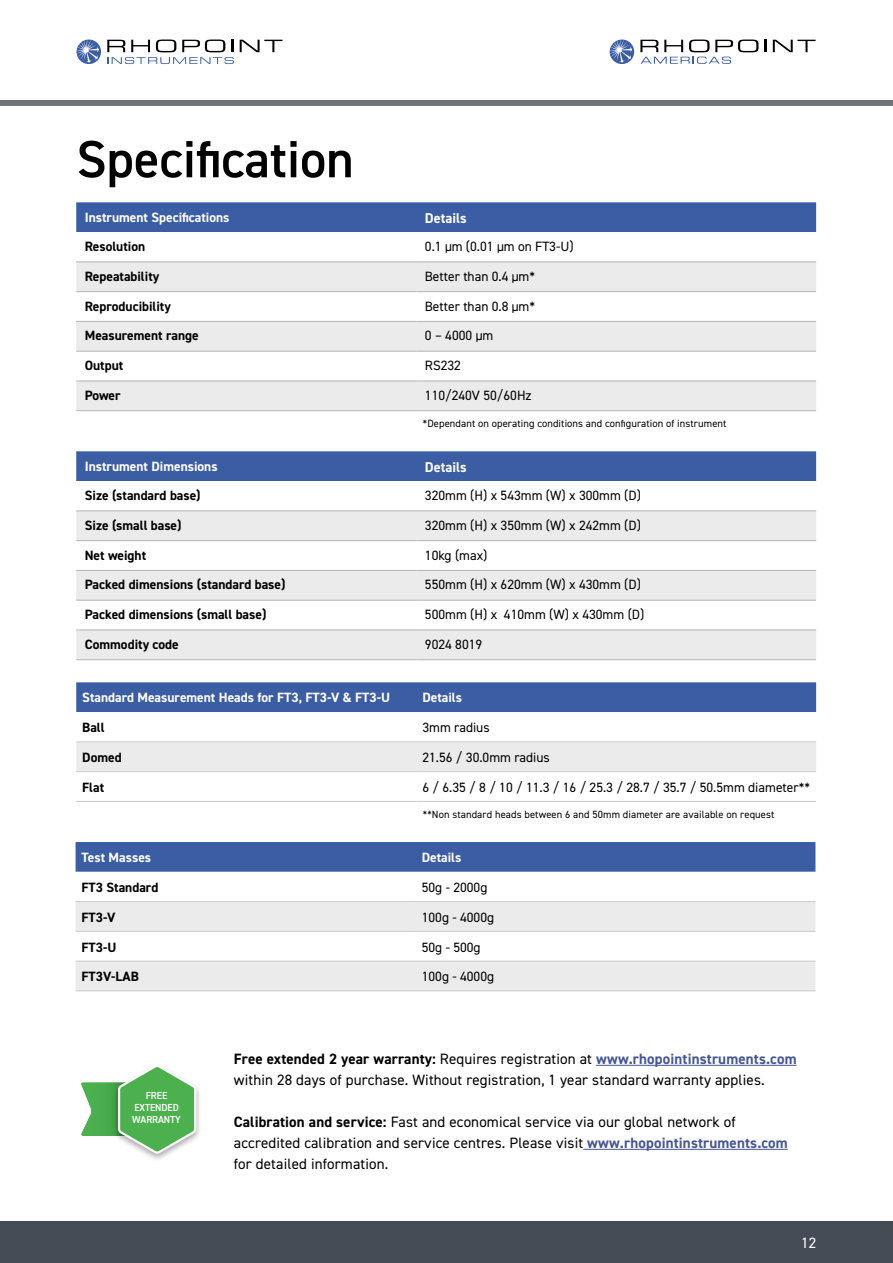
<style>
.page{position:relative;width:893px;height:1263px;background:#fff}
.page>*{position:absolute;margin:0;border:0;box-sizing:border-box;transform-origin:0 0}
.t1{font:600 52.5px "DIN2014";color:#000}
.t2{font:15px/21px "DIN2014";letter-spacing:.01em;color:#000}
.t3{font:15px "DIN2014";color:#fff}
.t4{font:700 14.25px "DIN2014";color:#fff}
.t5{font:13.5px "DIN2014";color:#000}
.t6{font:700 13.5px "DIN2014";color:#000}
.t7{font:700 13.5px "DIN2014";color:#fff}
.t8{font:10.5px "DIN2014";letter-spacing:.01em;color:#000}
.t9{font:600 10.2px/12.3px "DIN2014";letter-spacing:-.01em;color:#fff;text-align:center;scale:.96 1}
.s1{font-weight:700}
.s2{font-weight:700;color:#465792}
</style>
<div class="page">
<div style="left:0;top:100px;width:893px;height:6px;background:#70737a"></div>
<svg style="left:240px;top:40px;width:42px;height:12px"></svg>
<svg style="left:107px;top:40px;width:127px;height:24px"></svg>
<svg style="left:77px;top:40px;width:24px;height:24px"></svg>
<svg style="left:77px;top:40px;width:22px;height:23px"></svg>
<svg style="left:764px;top:40px;width:2px;height:12px"></svg>
<svg style="left:773px;top:40px;width:43px;height:12px"></svg>
<svg style="left:610px;top:40px;width:24px;height:24px"></svg>
<svg style="left:610px;top:40px;width:22px;height:23px"></svg>
<svg style="left:640px;top:40px;width:118px;height:24px"></svg>
<div style="left:0;top:1221px;width:893px;height:42px;background:#444d55"></div>
<hr style="left:596px;top:1065px;width:201px;height:1px;background:#465792">
<hr style="left:583px;top:1149px;width:205px;height:1px;background:#465792">
<div style="left:112px;top:1062px;width:90px;height:101px;background:#000;opacity:.35"></div>
<svg style="left:81px;top:1063px;width:116px;height:93px"></svg>
<div style="left:76px;top:202px;width:740px;height:30px;background:#3b5da3"></div>
<svg style="left:76px;top:262px;width:740px;height:148px;fill:#ebebeb"></svg>
<hr style="left:76px;top:261px;width:340px;height:1px;background:#b6b3b1">
<hr style="left:416px;top:261px;width:400px;height:1px;background:#b6b3b1">
<hr style="left:76px;top:291px;width:340px;height:1px;background:#b6b3b1">
<hr style="left:416px;top:291px;width:400px;height:1px;background:#b6b3b1">
<hr style="left:76px;top:321px;width:340px;height:1px;background:#b6b3b1">
<hr style="left:416px;top:321px;width:400px;height:1px;background:#b6b3b1">
<hr style="left:76px;top:351px;width:340px;height:1px;background:#b6b3b1">
<hr style="left:416px;top:351px;width:400px;height:1px;background:#b6b3b1">
<hr style="left:76px;top:381px;width:340px;height:1px;background:#b6b3b1">
<hr style="left:416px;top:381px;width:400px;height:1px;background:#b6b3b1">
<hr style="left:76px;top:410px;width:340px;height:1px;background:#b6b3b1">
<hr style="left:416px;top:410px;width:400px;height:1px;background:#b6b3b1">
<div style="left:76px;top:451px;width:740px;height:30px;background:#3b5da3"></div>
<svg style="left:76px;top:511px;width:740px;height:148px;fill:#ebebeb"></svg>
<hr style="left:76px;top:510px;width:340px;height:1px;background:#b6b3b1">
<hr style="left:416px;top:510px;width:400px;height:1px;background:#b6b3b1">
<hr style="left:76px;top:540px;width:340px;height:1px;background:#b6b3b1">
<hr style="left:416px;top:540px;width:400px;height:1px;background:#b6b3b1">
<hr style="left:76px;top:570px;width:340px;height:1px;background:#b6b3b1">
<hr style="left:416px;top:570px;width:400px;height:1px;background:#b6b3b1">
<hr style="left:76px;top:600px;width:340px;height:1px;background:#b6b3b1">
<hr style="left:416px;top:600px;width:400px;height:1px;background:#b6b3b1">
<hr style="left:76px;top:629px;width:340px;height:1px;background:#b6b3b1">
<hr style="left:416px;top:629px;width:400px;height:1px;background:#b6b3b1">
<hr style="left:76px;top:659px;width:340px;height:1px;background:#b6b3b1">
<hr style="left:416px;top:659px;width:400px;height:1px;background:#b6b3b1">
<div style="left:76px;top:682px;width:740px;height:30px;background:#3b5da3"></div>
<div style="left:76px;top:742px;width:740px;height:29px;background:#ebebeb"></div>
<hr style="left:76px;top:741px;width:340px;height:1px;background:#cbcbcb">
<hr style="left:416px;top:741px;width:400px;height:1px;background:#cbcbcb">
<hr style="left:76px;top:771px;width:340px;height:1px;background:#cbcbcb">
<hr style="left:416px;top:771px;width:400px;height:1px;background:#cbcbcb">
<hr style="left:76px;top:801px;width:340px;height:1px;background:#cbcbcb">
<hr style="left:416px;top:801px;width:400px;height:1px;background:#cbcbcb">
<div style="left:76px;top:842px;width:739px;height:30px;background:#3b5da3"></div>
<svg style="left:76px;top:960px;width:739px;height:1px"></svg>
<div style="left:76px;top:902px;width:739px;height:29px;background:#ebebeb"></div>
<div style="left:76px;top:962px;width:739px;height:28px;background:#ebebeb"></div>
<hr style="left:76px;top:901px;width:340px;height:1px;background:#cbcbcb">
<hr style="left:416px;top:901px;width:399px;height:1px;background:#cbcbcb">
<hr style="left:76px;top:931px;width:340px;height:1px;background:#cbcbcb">
<hr style="left:416px;top:931px;width:399px;height:1px;background:#cbcbcb">
<hr style="left:76px;top:961px;width:340px;height:1px;background:#cbcbcb">
<hr style="left:416px;top:961px;width:399px;height:1px;background:#cbcbcb">
<hr style="left:76px;top:990px;width:340px;height:1px;background:#cbcbcb">
<hr style="left:416px;top:990px;width:399px;height:1px;background:#cbcbcb">
<h1 class="t1" style="left:77px;top:135px;width:279px">Specification</h1>
<p class="t7" style="left:85px;top:211px;width:146px">Instrument Specifications</p>
<p class="t4" style="left:425px;top:211px;width:43px">Details</p>
<p class="t6" style="left:85px;top:240px;width:62px">Resolution</p>
<p class="t5" style="left:425px;top:240px;width:150px">0.1 µm (0.01 µm on FT3-U)</p>
<p class="t6" style="left:85px;top:270px;width:76px">Repeatability</p>
<p class="t5" style="left:425px;top:270px;width:112px">Better than 0.4 µm*</p>
<p class="t6" style="left:85px;top:300px;width:88px">Reproducibility</p>
<p class="t5" style="left:425px;top:300px;width:112px">Better than 0.8 µm*</p>
<p class="t6" style="left:85px;top:329px;width:115px">Measurement range</p>
<p class="t5" style="left:425px;top:329px;width:70px">0 – 4000 µm</p>
<p class="t6" style="left:85px;top:359px;width:40px">Output</p>
<p class="t5" style="left:425px;top:359px;width:38px">RS232</p>
<p class="t6" style="left:85px;top:389px;width:37px">Power</p>
<p class="t5" style="left:425px;top:389px;width:108px">110/240V 50/60Hz</p>
<p class="t8" style="left:423px;top:419px;width:305px">*Dependant on operating conditions and configuration of instrument</p>
<p class="t7" style="left:85px;top:460px;width:134px">Instrument Dimensions</p>
<p class="t4" style="left:425px;top:460px;width:43px">Details</p>
<p class="t6" style="left:85px;top:489px;width:117px">Size (standard base)</p>
<p class="t5" style="left:425px;top:489px;width:218px">320mm (H) x 543mm (W) x 300mm (D)</p>
<p class="t6" style="left:85px;top:519px;width:98px">Size (small base)</p>
<p class="t5" style="left:425px;top:519px;width:218px">320mm (H) x 350mm (W) x 242mm (D)</p>
<p class="t6" style="left:85px;top:549px;width:63px">Net weight</p>
<p class="t5" style="left:425px;top:549px;width:64px">10kg (max)</p>
<p class="t6" style="left:85px;top:578px;width:202px">Packed dimensions (standard base)</p>
<p class="t5" style="left:425px;top:578px;width:218px">550mm (H) x 620mm (W) x 430mm (D)</p>
<p class="t6" style="left:85px;top:608px;width:183px">Packed dimensions (small base)</p>
<p class="t5" style="left:425px;top:608px;width:221px">500mm (H) x 410mm (W) x 430mm (D)</p>
<p class="t6" style="left:85px;top:638px;width:95px">Commodity code</p>
<p class="t5" style="left:425px;top:638px;width:59px">9024 8019</p>
<p class="t7" style="left:82px;top:691px;width:309px">Standard Measurement Heads for FT3, FT3-V &amp; FT3-U</p>
<p class="t7" style="left:422px;top:691px;width:41px">Details</p>
<p class="t6" style="left:82px;top:721px;width:24px">Ball</p>
<p class="t5" style="left:422px;top:721px;width:69px">3mm radius</p>
<p class="t6" style="left:82px;top:751px;width:41px">Domed</p>
<p class="t5" style="left:422px;top:751px;width:129px">21.56 / 30.0mm radius</p>
<p class="t6" style="left:82px;top:781px;width:23px">Flat</p>
<p class="t5" style="left:422px;top:781px;width:389px">6 / 6.35 / 8 / 10 / 11.3 / 16 / 25.3 / 28.7 / 35.7 / 50.5mm diameter**</p>
<p class="t8" style="left:423px;top:809px;width:353px">**Non standard heads between 6 and 50mm diameter are available on request</p>
<p class="t7" style="left:82px;top:851px;width:71px">Test Masses</p>
<p class="t7" style="left:422px;top:851px;width:41px">Details</p>
<p class="t6" style="left:82px;top:881px;width:78px">FT3 Standard</p>
<p class="t5" style="left:422px;top:881px;width:67px">50g - 2000g</p>
<p class="t6" style="left:82px;top:911px;width:35px">FT3-V</p>
<p class="t5" style="left:422px;top:911px;width:74px">100g - 4000g</p>
<p class="t6" style="left:82px;top:940px;width:36px">FT3-U</p>
<p class="t5" style="left:422px;top:940px;width:60px">50g - 500g</p>
<p class="t6" style="left:82px;top:970px;width:59px">FT3V-LAB</p>
<p class="t5" style="left:422px;top:970px;width:74px">100g - 4000g</p>
<p class="t9" style="left:132px;top:1089px;width:52px">FREE<br>EXTENDED<br>WARRANTY</p>
<p class="t2" style="left:234px;top:1049px;width:564px"><span class="s1">Free extended 2 year warranty:</span> Requires registration at <span class="s2">www.rhopointinstruments.com </span>within 28 days of purchase. Without registration, 1 year standard warranty applies.</p>
<p class="t2" style="left:234px;top:1112px;width:555px"><span class="s1">Calibration and service:</span> Fast and economical service via our global network of accredited calibration and service centres. Please visit <span class="s2">www.rhopointinstruments.com </span>for detailed information.</p>
<p class="t3" style="left:801px;top:1236px;width:17px">12</p>
</div>
